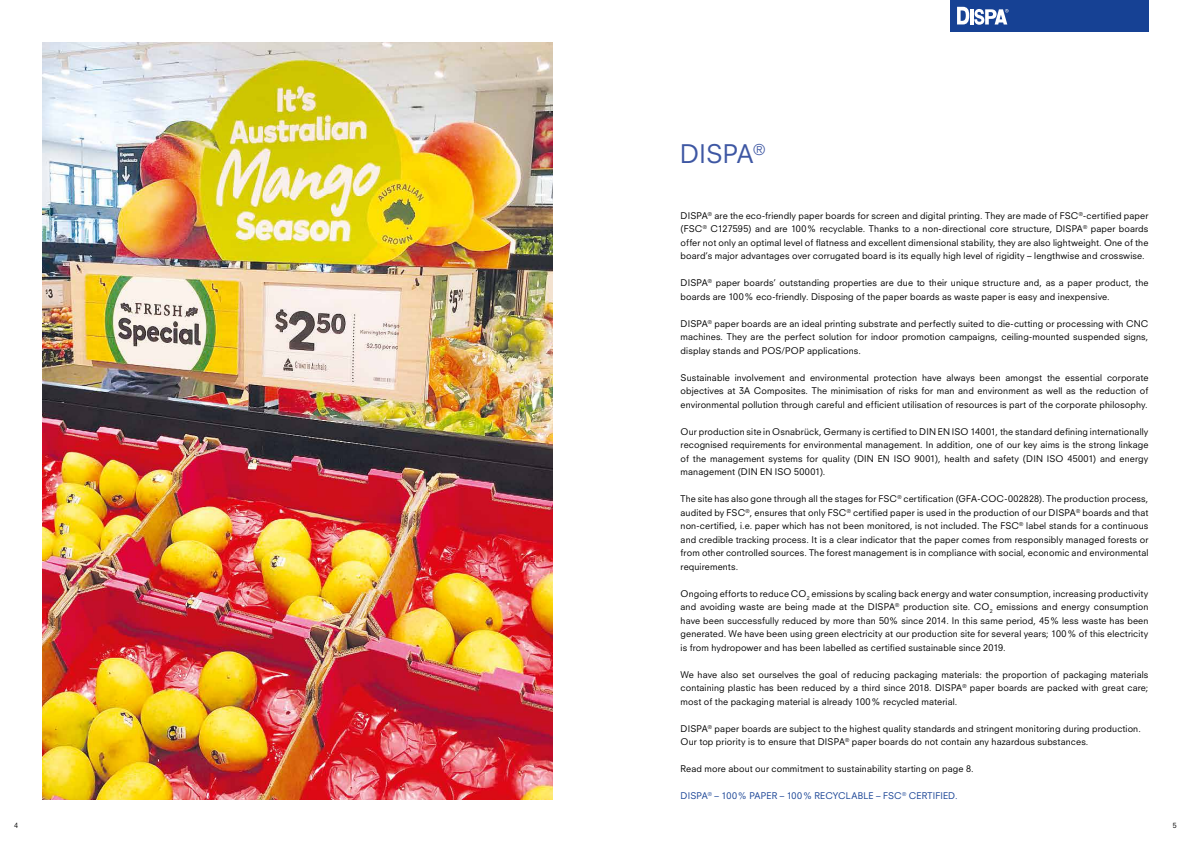
<style>
.page{position:relative;width:1191px;height:842px;background:#fff}
.page>*{position:absolute;margin:0;border:0;box-sizing:border-box;transform-origin:0 0}
.t1{font:25px "Neuzeit SLT Std";letter-spacing:-.005em;color:#3e57a3}
.t2{font:9px/13.5px "Neuzeit SLT Std";letter-spacing:.015em;color:#000;text-align:justify}
.t3{font:9px "Neuzeit SLT Std";letter-spacing:.02em;color:#164194}
.t4{font:7px "Neuzeit SLT Std";color:#000}
</style>
<div class="page">
<div style="left:950px;top:0;width:198px;height:31px;background:#164194"></div>
<img style="left:43px;top:43px;width:510px;height:756px">
<svg style="left:957px;top:7px;width:51px;height:18px"></svg>
<h1 class="t1" style="left:680px;top:138px;width:87px">DISPA<sup>®</sup></h1>
<p class="t2" style="left:680px;top:209px;width:469px">DISPA<sup>®</sup> are the eco-friendly paper boards for screen and digital printing. They are made of FSC<sup>®</sup>‑certified paper (FSC<sup>®</sup> C127595) and are 100% recyclable. Thanks to a non-directional core structure, DISPA<sup>®</sup> paper boards offer not only an optimal level of flatness and excellent dimensional stability, they are also lightweight. One of the board’s major advantages over corrugated board is its equally high level of rigidity – lengthwise and crosswise.</p>
<p class="t2" style="left:680px;top:276px;width:469px">DISPA<sup>®</sup> paper boards’ outstanding properties are due to their unique structure and, as a paper product, the boards are 100% eco-friendly. Disposing of the paper boards as waste paper is easy and inexpensive.</p>
<p class="t2" style="left:680px;top:317px;width:469px">DISPA<sup>®</sup> paper boards are an ideal printing substrate and perfectly suited to die-cutting or processing with CNC machines. They are the perfect solution for indoor promotion campaigns, ceiling-mounted suspended signs, display stands and POS/POP applications.</p>
<p class="t2" style="left:680px;top:371px;width:469px">Sustainable involvement and environmental protection have always been amongst the essential corporate objectives at 3A Composites. The minimisation of risks for man and environment as well as the reduction of environmental pollution through careful and efficient utilisation of resources is part of the corporate philosophy.</p>
<p class="t2" style="left:680px;top:425px;width:469px">Our production site in Osnabrück, Germany is certified to DIN EN ISO 14001, the standard defining internationally recognised requirements for environmental management. In addition, one of our key aims is the strong linkage of the management systems for quality (DIN EN ISO 9001), health and safety (DIN ISO 45001) and energy management (DIN EN ISO 50001).</p>
<p class="t2" style="left:680px;top:492px;width:469px">The site has also gone through all the stages for FSC<sup>®</sup> certification (GFA-COC-002828). The production process, audited by FSC<sup>®</sup>, ensures that only FSC<sup>®</sup> certified paper is used in the production of our DISPA<sup>®</sup> boards and that non-certified, i.e. paper which has not been monitored, is not included. The FSC<sup>®</sup> label stands for a continuous and credible tracking process. It is a clear indicator that the paper comes from responsibly managed forests or from other controlled sources. The forest management is in compliance with social, economic and environmental requirements.</p>
<p class="t2" style="left:680px;top:587px;width:469px">Ongoing efforts to reduce CO<sub>2</sub> emissions by scaling back energy and water consumption, increasing productivity and avoiding waste are being made at the DISPA<sup>®</sup> production site. CO<sub>2</sub> emissions and energy consumption have been successfully reduced by more than 50% since 2014. In this same period, 45% less waste has been generated. We have been using green electricity at our production site for several years; 100% of this electricity is from hydropower and has been labelled as certified sustainable since 2019.</p>
<p class="t2" style="left:680px;top:668px;width:469px">We have also set ourselves the goal of reducing packaging materials: the proportion of packaging materials containing plastic has been reduced by a third since 2018. DISPA<sup>®</sup> paper boards are packed with great care; most of the packaging material is already 100% recycled material.</p>
<p class="t2" style="left:680px;top:722px;width:462px">DISPA<sup>®</sup> paper boards are subject to the highest quality standards and stringent monitoring during production.<br>Our top priority is to ensure that DISPA<sup>®</sup> paper boards do not contain any hazardous substances.</p>
<p class="t2" style="left:680px;top:762px;width:295px">Read more about our commitment to sustainability starting on page 8.</p>
<p class="t3" style="left:680px;top:791px;width:278px">DISPA<sup>®</sup> – 100% PAPER – 100% RECYCLABLE – FSC<sup>®</sup> CERTIFIED.</p>
<p class="t4" style="left:14px;top:821px;width:5px">4</p>
<p class="t4" style="left:1172px;top:821px;width:5px">5</p>
</div>
